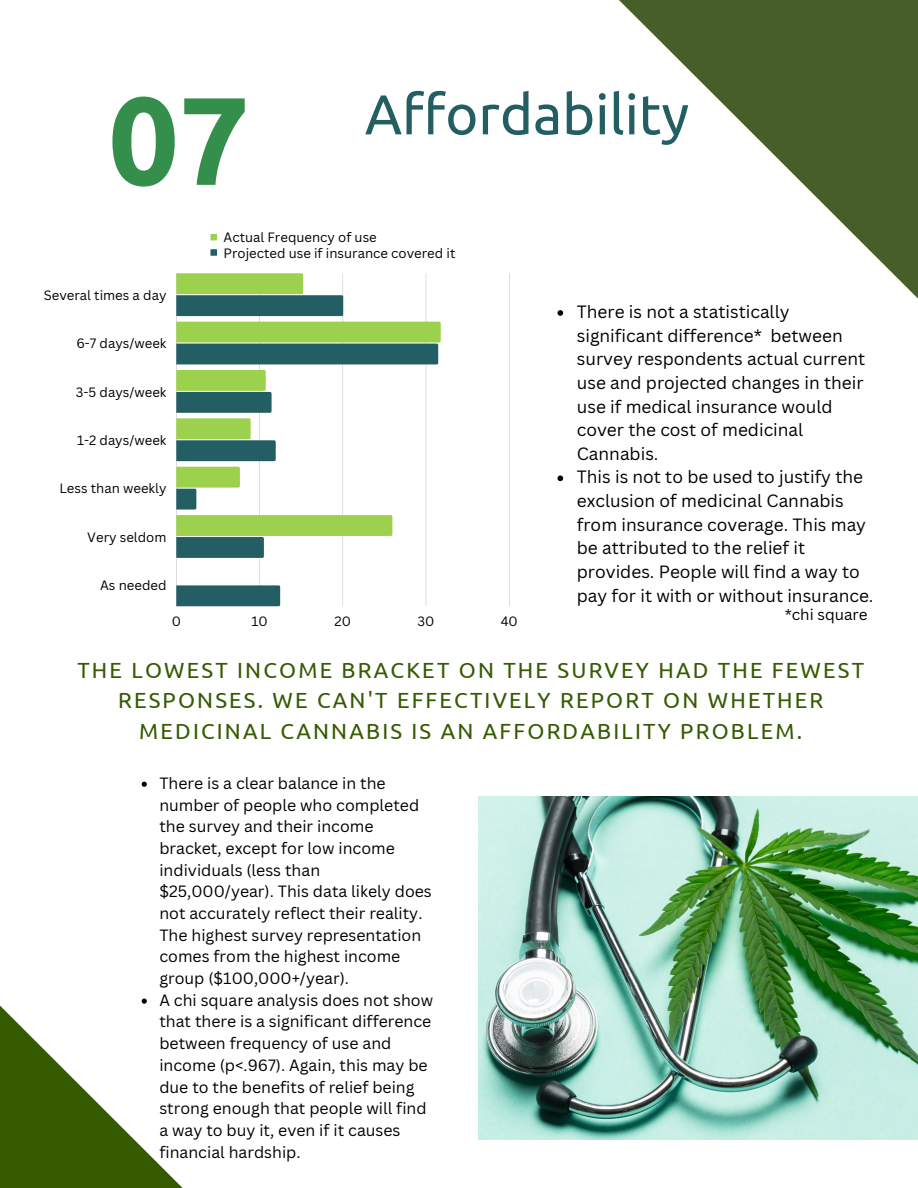
<style>
.page{position:relative;width:918px;height:1188px;background:#fff}
.page>*{position:absolute;margin:0;border:0;box-sizing:border-box;transform-origin:0 0}
.t1{font:700 124.5px "Ubuntu";color:#348f4d}
.t2{font:56.1px "Ubuntu";color:#225e64}
.t3{font:21.9px/30.3px "Ubuntu";letter-spacing:.1em;color:#365a00;text-align:center}
.t4{font:17.25px/23.7px "Canva Sans";color:#000}
.t5{font:15.9px/21.8px "Canva Sans";color:#000}
.t6{font:15.15px "Canva Sans";color:#000}
.t7{font:13.2px/15.3px "Canva Sans";color:#000}
</style>
<div class="page">
<svg style="left:619px;top:0;width:299px;height:299px"></svg>
<svg style="left:0;top:781px;width:183px;height:407px"></svg>
<div style="left:210px;top:234px;width:7px;height:6px;background:#9cd14d"></div>
<div style="left:210px;top:249px;width:7px;height:7px;background:#225e64"></div>
<hr style="left:176px;top:273px;width:1px;height:333px;background:#000">
<hr style="left:259px;top:273px;width:1px;height:333px;background:#000">
<hr style="left:343px;top:273px;width:1px;height:333px;background:#000">
<hr style="left:426px;top:273px;width:1px;height:333px;background:#000">
<hr style="left:509px;top:273px;width:1px;height:333px;background:#000">
<svg style="left:176px;top:273px;width:167px;height:43px;background:#6fa072"></svg>
<svg style="left:176px;top:322px;width:265px;height:42px;background:#649b5d"></svg>
<svg style="left:176px;top:370px;width:100px;height:91px"></svg>
<svg style="left:176px;top:467px;width:216px;height:91px"></svg>
<div style="left:176px;top:585px;width:104px;height:21px;background:#225e64"></div>
<img style="left:479px;top:796px;width:439px;height:343px">
<svg style="left:142px;top:782px;width:5px;height:5px"></svg>
<svg style="left:142px;top:999px;width:5px;height:5px"></svg>
<svg style="left:558px;top:310px;width:5px;height:6px"></svg>
<svg style="left:558px;top:476px;width:5px;height:5px"></svg>
<h1 class="t1" style="left:108px;top:69px;width:143px">07</h1>
<h2 class="t2" style="left:365px;top:82px;width:326px">Affordability</h2>
<p class="t7" style="left:44px;top:287px;width:124px">Several times a day</p>
<p class="t7" style="left:76px;top:335px;width:92px">6-7 days/week</p>
<p class="t7" style="left:76px;top:384px;width:92px">3-5 days/week</p>
<p class="t7" style="left:77px;top:432px;width:91px">1-2 days/week</p>
<p class="t7" style="left:60px;top:481px;width:108px">Less than weekly</p>
<p class="t7" style="left:87px;top:529px;width:81px">Very seldom</p>
<p class="t7" style="left:100px;top:577px;width:68px">As needed</p>
<p class="t7" style="left:224px;top:230px;width:233px">Actual Frequency of use<br>Projected use if insurance covered it</p>
<p class="t7" style="left:172px;top:613px;width:11px">0</p>
<p class="t7" style="left:251px;top:613px;width:18px">10</p>
<p class="t7" style="left:335px;top:613px;width:18px">20</p>
<p class="t7" style="left:418px;top:613px;width:18px">30</p>
<p class="t7" style="left:501px;top:613px;width:19px">40</p>
<p class="t4" style="left:577px;top:299px;width:298px">There is not a statistically significant difference* between survey respondents actual current use and projected changes in their use if medical insurance would cover the cost of medicinal<br>Cannabis.<br>This is not to be used to justify the exclusion of medicinal Cannabis from insurance coverage. This may be attributed to the relief it provides. People will find a way to pay for it with or without insurance.</p>
<p class="t6" style="left:785px;top:604px;width:84px">*chi square</p>
<h3 class="t3" style="left:77px;top:655px;width:788px">THE LOWEST INCOME BRACKET ON THE SURVEY HAD THE FEWEST<br>RESPONSES. WE CAN'T EFFECTIVELY REPORT ON WHETHER<br>MEDICINAL CANNABIS IS AN AFFORDABILITY PROBLEM.</h3>
<p class="t5" style="left:159px;top:772px;width:275px">There is a clear balance in the number of people who completed the survey and their income bracket, except for low income individuals (less than $25,000/year). This data likely does not accurately reflect their reality.<br>The highest survey representation comes from the highest income group ($100,000+/year).<br>A chi square analysis does not show that there is a significant difference between frequency of use and income (p&lt;.967). Again, this may be due to the benefits of relief being strong enough that people will find a way to buy it, even if it causes financial hardship.</p>
</div>
